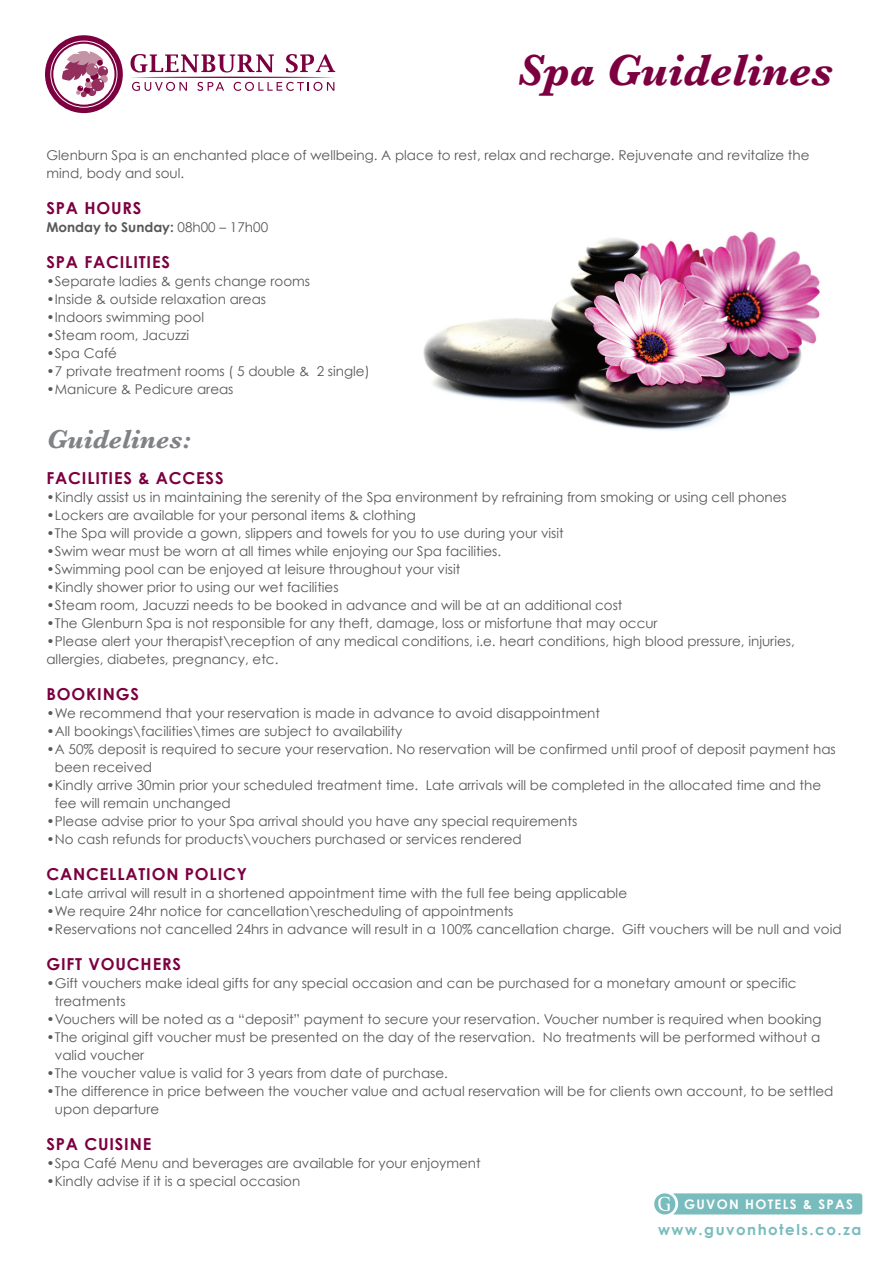
<style>
.page{position:relative;width:893px;height:1263px;background:#fff}
.page>*{position:absolute;margin:0;border:0;box-sizing:border-box;transform-origin:0 0}
.t1{font:italic 700 45.15px "Baskerville";color:#7c0040}
.t2{font:italic 700 27px "Baskerville";color:#808285}
.t3{font:700 16.5px "Century Gothic";letter-spacing:.05em;color:#7c0040}
.t4{font:700 15px "Century Gothic";letter-spacing:.1em;color:#79bcbd}
.t5{font:13.5px/18px "Century Gothic";color:#57585a}
.t6{font:700 13.5px "Century Gothic";color:#57585a}
.t7{font:700 13.2px "Century Gothic";letter-spacing:.1em;color:#fff}
.s1{font-weight:400}
</style>
<div class="page">
<div style="left:45px;top:35px;width:78px;height:78px;background:#7c0040;border-radius:50%"></div>
<svg style="left:50px;top:41px;width:67px;height:67px"></svg>
<svg style="left:130px;top:54px;width:206px;height:37px"></svg>
<img style="left:423px;top:231px;width:397px;height:199px">
<div style="left:654px;top:1193px;width:21px;height:21px;background:#79bcbd;border-radius:50%"></div>
<svg style="left:658px;top:1193px;width:204px;height:21px;background:#7fbfc0"></svg>
<h1 class="t1" style="left:518px;top:39px;width:316px">Spa Guidelines</h1>
<p class="t5" style="left:46px;top:146px;width:765px">Glenburn Spa is an enchanted place of wellbeing. A place to rest, relax and recharge. Rejuvenate and revitalize the mind, body and soul.</p>
<p class="t3" style="left:46px;top:197px;width:97px">SPA HOURS</p>
<p class="t6" style="left:46px;top:218px;width:223px">Monday to Sunday: <span class="s1">08h00 – 17h00</span></p>
<p class="t3" style="left:46px;top:251px;width:125px">SPA FACILITIES</p>
<p class="t5" style="left:46px;top:272px;width:265px">• Separate ladies &amp; gents change rooms</p>
<p class="t5" style="left:46px;top:290px;width:221px">• Inside &amp; outside relaxation areas</p>
<p class="t5" style="left:46px;top:308px;width:159px">• Indoors swimming pool</p>
<p class="t5" style="left:46px;top:326px;width:144px">• Steam room, Jacuzzi</p>
<p class="t5" style="left:46px;top:344px;width:72px">• Spa Café</p>
<p class="t5" style="left:46px;top:362px;width:325px">• 7 private treatment rooms ( 5 double &amp; 2 single)</p>
<p class="t5" style="left:46px;top:380px;width:189px">• Manicure &amp; Pedicure areas</p>
<h2 class="t2" style="left:46px;top:420px;width:147px">Guidelines:</h2>
<p class="t3" style="left:46px;top:467px;width:179px">FACILITIES &amp; ACCESS</p>
<p class="t5" style="left:46px;top:488px;width:742px">• Kindly assist us in maintaining the serenity of the Spa environment by refraining from smoking or using cell phones</p>
<p class="t5" style="left:46px;top:506px;width:371px">• Lockers are available for your personal items &amp; clothing</p>
<p class="t5" style="left:46px;top:524px;width:519px">• The Spa will provide a gown, slippers and towels for you to use during your visit</p>
<p class="t5" style="left:46px;top:542px;width:456px">• Swim wear must be worn at all times while enjoying our Spa facilities.</p>
<p class="t5" style="left:46px;top:560px;width:415px">• Swimming pool can be enjoyed at leisure throughout your visit</p>
<p class="t5" style="left:46px;top:578px;width:294px">• Kindly shower prior to using our wet facilities</p>
<p class="t5" style="left:46px;top:596px;width:578px">• Steam room, Jacuzzi needs to be booked in advance and will be at an additional cost</p>
<p class="t5" style="left:46px;top:614px;width:613px">• The Glenburn Spa is not responsible for any theft, damage, loss or misfortune that may occur</p>
<p class="t5" style="left:46px;top:632px;width:750px">• Please alert your therapist\reception of any medical conditions, i.e. heart conditions, high blood pressure, injuries, allergies, diabetes, pregnancy, etc.</p>
<p class="t3" style="left:46px;top:683px;width:94px">BOOKINGS</p>
<p class="t5" style="left:46px;top:704px;width:555px">• We recommend that your reservation is made in advance to avoid disappointment</p>
<p class="t5" style="left:46px;top:722px;width:357px">• All bookings\facilities\times are subject to availability</p>
<p class="t5" style="left:55px;top:740px;width:782px;text-indent:-9px">• A 50% deposit is required to secure your reservation. No reservation will be confirmed until proof of deposit payment has been received</p>
<p class="t5" style="left:55px;top:776px;width:768px;text-indent:-9px">• Kindly arrive 30min prior your scheduled treatment time. Late arrivals will be completed in the allocated time and the fee will remain unchanged</p>
<p class="t5" style="left:46px;top:812px;width:532px">• Please advise prior to your Spa arrival should you have any special requirements</p>
<p class="t5" style="left:46px;top:830px;width:477px">• No cash refunds for products\vouchers purchased or services rendered</p>
<p class="t3" style="left:46px;top:863px;width:202px">CANCELLATION POLICY</p>
<p class="t5" style="left:46px;top:884px;width:582px">• Late arrival will result in a shortened appointment time with the full fee being applicable</p>
<p class="t5" style="left:46px;top:902px;width:469px">• We require 24hr notice for cancellation\rescheduling of appointments</p>
<p class="t5" style="left:46px;top:920px;width:797px">• Reservations not cancelled 24hrs in advance will result in a 100% cancellation charge. Gift vouchers will be null and void</p>
<p class="t3" style="left:46px;top:953px;width:136px">GIFT VOUCHERS</p>
<p class="t5" style="left:55px;top:974px;width:743px;text-indent:-9px">• Gift vouchers make ideal gifts for any special occasion and can be purchased for a monetary amount or specific treatments</p>
<p class="t5" style="left:46px;top:1010px;width:777px">• Vouchers will be noted as a “deposit” payment to secure your reservation. Voucher number is required when booking</p>
<p class="t5" style="left:55px;top:1028px;width:767px;text-indent:-9px">• The original gift voucher must be presented on the day of the reservation. No treatments will be performed without a valid voucher</p>
<p class="t5" style="left:46px;top:1064px;width:403px">• The voucher value is valid for 3 years from date of purchase.</p>
<p class="t5" style="left:55px;top:1082px;width:780px;text-indent:-9px">• The difference in price between the voucher value and actual reservation will be for clients own account, to be settled upon departure</p>
<p class="t3" style="left:46px;top:1133px;width:106px">SPA CUISINE</p>
<p class="t5" style="left:46px;top:1154px;width:436px">• Spa Café Menu and beverages are available for your enjoyment</p>
<p class="t5" style="left:46px;top:1172px;width:255px">• Kindly advise if it is a special occasion</p>
<p class="t7" style="left:684px;top:1195px;width:170px">GUVON HOTELS &amp; SPAS</p>
<p class="t4" style="left:658px;top:1220px;width:205px">www.guvonhotels.co.za</p>
</div>
